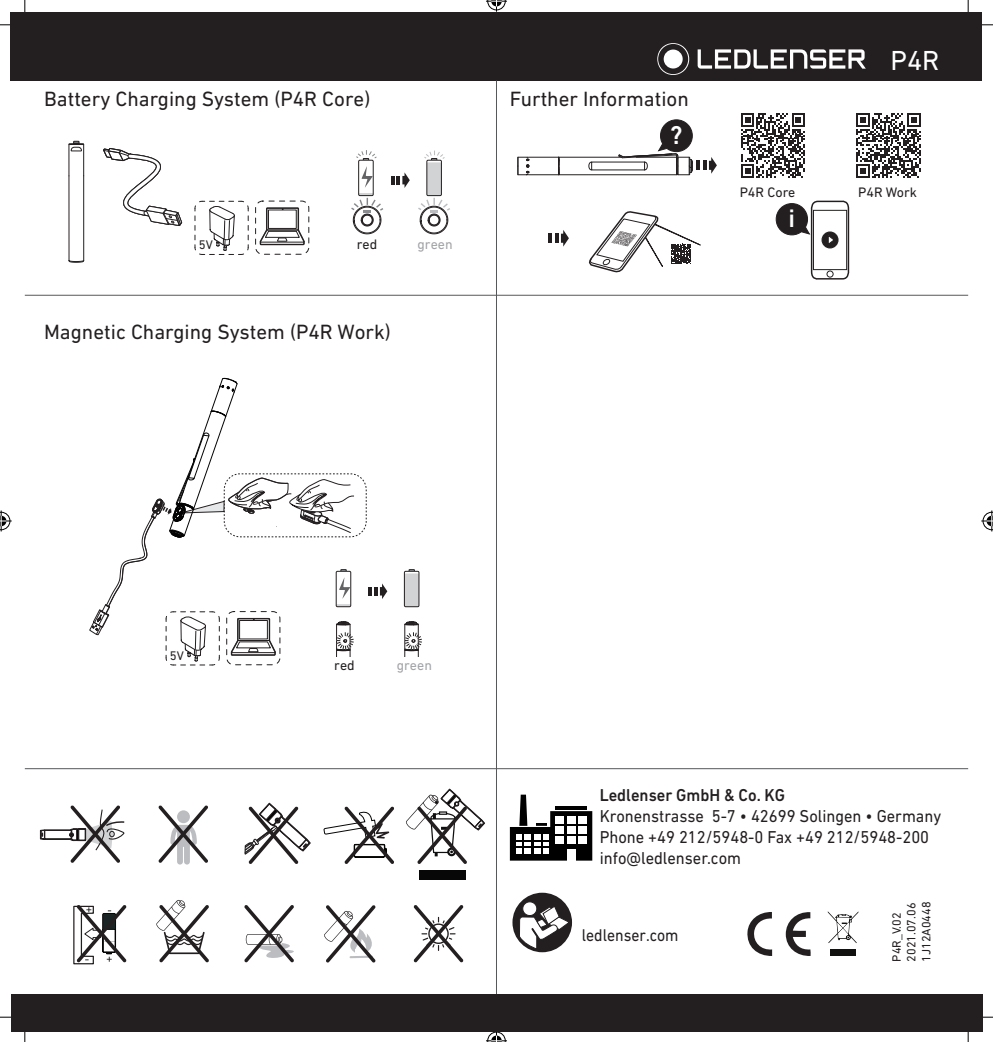
<style>
.page{position:relative;width:993px;height:1042px;background:#fff}
.page>*{position:absolute;margin:0;border:0;box-sizing:border-box;transform-origin:0 0}
.t1{font:28px "DIN Next W1 G";color:#fff}
.t2{font:500 26.07px "DIN Next W1 G";color:#fff}
.t3{font:500 25.72px "DIN Next W1 G";color:#fff}
.t4{font:21px "DIN Next W1 G";color:#231f20}
.t5{font:21px "DIN Next LT Pro";color:#231f20}
.t6{font:17.5px/21px "DIN Next W1 G";color:#231f20;scale:.94 1}
.t7{font:17.32px "DIN Next W1 G";color:#231f20;scale:.91 1}
.t8{font:14px "DIN Next LT Pro";color:#231f20}
.t9{font:14px "DIN Next W1 G";color:#a2a3a7}
.t10{font:14px "DIN Next W1 G";color:#231f20}
.t11{font:12.6px "DIN Next W1 G";color:#231f20}
.t12{font:12.25px/14.7px "DIN Next W1 G";color:#231f20}
.s1{font-weight:500}
.s2{font-family:"DIN Next LT Pro"}
</style>
<div class="page">
<svg style="left:0;top:24px;width:10px;height:2px"></svg>
<svg style="left:980px;top:24px;width:12px;height:2px"></svg>
<svg style="left:0;top:1016px;width:11px;height:2px"></svg>
<svg style="left:982px;top:1016px;width:10px;height:2px"></svg>
<svg style="left:24px;top:0;width:2px;height:12px"></svg>
<svg style="left:24px;top:1031px;width:2px;height:11px"></svg>
<svg style="left:967px;top:0;width:1px;height:12px"></svg>
<svg style="left:966px;top:1031px;width:2px;height:11px"></svg>
<svg style="left:486px;top:0;width:21px;height:12px"></svg>
<svg style="left:486px;top:1031px;width:21px;height:11px"></svg>
<svg style="left:0;top:510px;width:12px;height:21px"></svg>
<svg style="left:981px;top:510px;width:11px;height:21px"></svg>
<div style="left:10px;top:12px;width:970px;height:68px;background:#231f20"></div>
<div style="left:11px;top:994px;width:971px;height:37px;background:#231f20"></div>
<svg style="left:657px;top:43px;width:32px;height:32px"></svg>
<div style="left:663px;top:50px;width:19px;height:18px;background:#fff;border-radius:50%"></div>
<svg style="left:697px;top:49px;width:169px;height:20px"></svg>
<svg style="left:158px;top:805px;width:50px;height:59px"></svg>
<svg style="left:40px;top:805px;width:85px;height:58px"></svg>
<svg style="left:244px;top:802px;width:67px;height:62px"></svg>
<div style="left:419px;top:870px;width:47px;height:9px;background:#080707"></div>
<svg style="left:406px;top:788px;width:79px;height:76px"></svg>
<svg style="left:323px;top:806px;width:71px;height:58px"></svg>
<svg style="left:73px;top:900px;width:303px;height:65px"></svg>
<svg style="left:413px;top:905px;width:50px;height:57px"></svg>
<svg style="left:509px;top:794px;width:83px;height:66px"></svg>
<hr style="left:540px;top:834px;width:2px;height:20px;background:#000001">
<svg style="left:747px;top:912px;width:24px;height:44px"></svg>
<svg style="left:785px;top:912px;width:25px;height:44px"></svg>
<svg style="left:827px;top:911px;width:32px;height:32px"></svg>
<div style="left:829px;top:949px;width:26px;height:7px;background:#111110"></div>
<svg style="left:512px;top:892px;width:60px;height:60px"></svg>
<svg style="left:518px;top:901px;width:52px;height:49px"></svg>
<hr style="left:496px;top:80px;width:1px;height:914px;background:#57585a">
<hr style="left:25px;top:295px;width:942px;height:1px;background:#57585a">
<hr style="left:25px;top:768px;width:942px;height:1px;background:#57585a">
<svg style="left:548px;top:230px;width:21px;height:17px"></svg>
<div style="left:660px;top:120px;width:32px;height:32px;background:#231f20;border-radius:50%"></div>
<div style="left:660px;top:119px;width:32px;height:33px;border:1px solid #231f20;border-radius:50%"></div>
<div style="left:776px;top:204px;width:31px;height:31px;background:#231f20;border-radius:50%"></div>
<div style="left:775px;top:203px;width:32px;height:32px;border:1px solid #231f20;border-radius:50%"></div>
<svg style="left:800px;top:200px;width:49px;height:80px"></svg>
<svg style="left:517px;top:143px;width:200px;height:33px"></svg>
<svg style="left:741px;top:113px;width:64px;height:65px"></svg>
<svg style="left:588px;top:211px;width:112px;height:61px"></svg>
<svg style="left:856px;top:113px;width:64px;height:65px"></svg>
<svg style="left:103px;top:148px;width:79px;height:78px"></svg>
<svg style="left:194px;top:200px;width:55px;height:55px"></svg>
<svg style="left:259px;top:207px;width:46px;height:39px"></svg>
<div style="left:255px;top:201px;width:54px;height:54px;border:1px dashed #231f20;border-radius:7px"></div>
<svg style="left:68px;top:141px;width:16px;height:122px"></svg>
<svg style="left:351px;top:150px;width:99px;height:84px"></svg>
<svg style="left:368px;top:583px;width:20px;height:16px"></svg>
<div style="left:408px;top:569px;width:6px;height:10px;border:1px solid #231f20"></div>
<div style="left:404px;top:573px;width:15px;height:34px;background:#d2d3d5"></div>
<div style="left:404px;top:571px;width:15px;height:36px;border:1px solid #231f20"></div>
<svg style="left:404px;top:621px;width:18px;height:36px"></svg>
<svg style="left:89px;top:377px;width:265px;height:289px"></svg>
<p class="t4" style="left:44px;top:87px;width:328px">Battery Charging System (P4R Core)</p>
<p class="t5" style="left:509px;top:87px;width:181px">Further Information</p>
<p class="t11" style="left:199px;top:238px;width:16px">5V</p>
<p class="t10" style="left:357px;top:236px;width:22px">red</p>
<p class="t9" style="left:417px;top:236px;width:37px">green</p>
<p class="t4" style="left:44px;top:319px;width:348px">Magnetic Charging System (P4R Work)</p>
<h2 class="t2" style="left:670px;top:120px;width:14px">?</h2>
<h1 class="t1" style="left:890px;top:44px;width:51px">P4R</h1>
<p class="t8" style="left:739px;top:184px;width:57px">P4R Core</p>
<p class="t8" style="left:857px;top:184px;width:60px">P4R Work</p>
<h3 class="t3" style="left:788px;top:203px;width:8px">i</h3>
<p class="t11" style="left:170px;top:648px;width:16px">5V</p>
<p class="t10" style="left:334px;top:657px;width:22px">red</p>
<p class="t9" style="left:396px;top:657px;width:37px">green</p>
<p class="t6" style="left:599px;top:784px;width:365px"><span class="s1">Ledlenser GmbH &amp; Co. KG<br></span><span class="s2">Kronenstrasse</span> 5-7 • 42699 Solingen • Germany<br>Phone +49 212/5948-0 Fax +49 212/5948-200 info@ledlenser.com</p>
<p class="t7" style="left:581px;top:925px;width:108px">ledlenser.com</p>
<p class="t12" style="left:888px;top:961px;width:61px;rotate:-90deg">P4R_V.02<br>2021.07.06<br>1J12A0448</p>
</div>
